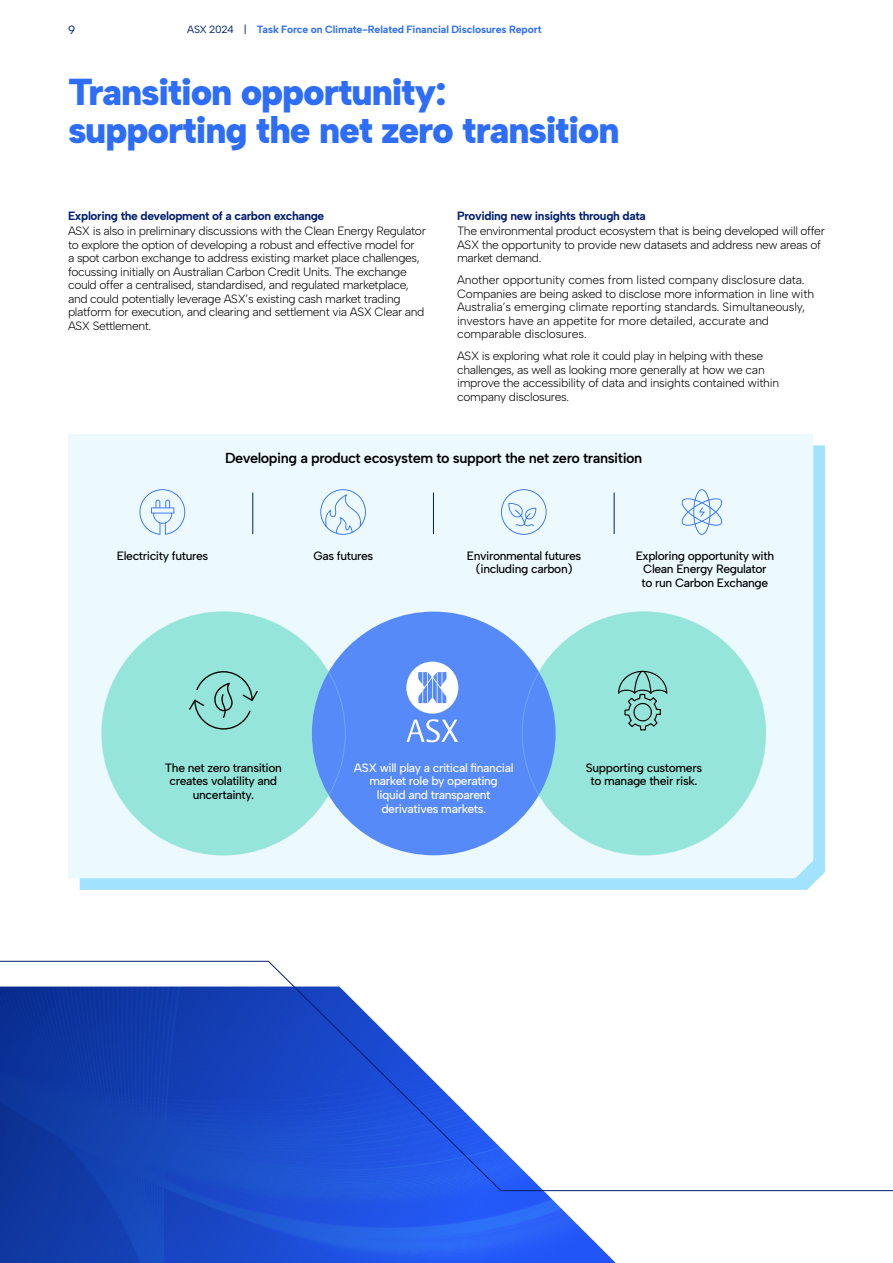
<style>
.page{position:relative;width:893px;height:1263px;background:#fff}
.page>*{position:absolute;margin:0;border:0;box-sizing:border-box;transform-origin:0 0}
.t1{font:900 37.5px/37.5px "Albert Sans";letter-spacing:-.03em;color:#2d6df8}
.t2{font:600 14.55px "Albert Sans";letter-spacing:-.03em;color:#000}
.t3{font:300 12px/13.5px "Albert Sans";letter-spacing:-.03em;color:#000}
.t4{font:300 12px/13.5px "Albert Sans";letter-spacing:-.01em;color:#000}
.t5{font:500 12px/13.6px "Albert Sans";letter-spacing:-.03em;color:#000;text-align:center}
.t6{font:500 12px/13.6px "Albert Sans";letter-spacing:-.03em;color:#fff;text-align:center}
.t7{font:700 12px "Albert Sans";letter-spacing:-.03em;color:#001e6e}
.t8{font:12px "Albert Sans";color:#001e6e}
.t9{font:700 10.5px "Albert Sans";letter-spacing:-.01em;color:#2d6df8}
.s1{font-weight:400;color:#001e6e}
</style>
<div class="page">
<img style="left:0;top:1191px;width:616px;height:72px">
<svg style="left:0;top:961px;width:893px;height:230px"></svg>
<svg style="left:80px;top:445px;width:745px;height:445px;background:#a5e4ff"></svg>
<div style="left:68px;top:434px;width:745px;height:444px;background:#ecf9ff"></div>
<div style="left:102px;top:612px;width:243px;height:243px;background:#96e5db;border-radius:50%"></div>
<div style="left:522px;top:612px;width:244px;height:243px;background:#96e5db;border-radius:50%"></div>
<div style="left:312px;top:612px;width:244px;height:243px;background:#578af9;border-radius:50%"></div>
<svg style="left:139px;top:489px;width:46px;height:46px;background:#d5e8fe"></svg>
<svg style="left:320px;top:489px;width:46px;height:46px;background:#d5e8fe"></svg>
<svg style="left:681px;top:489px;width:42px;height:46px;background:#d0e4fd"></svg>
<svg style="left:501px;top:489px;width:46px;height:46px;background:#d6e9fe"></svg>
<svg style="left:618px;top:670px;width:50px;height:60px"></svg>
<svg style="left:189px;top:671px;width:69px;height:58px"></svg>
<hr style="left:252px;top:492px;width:1px;height:42px;background:#001e6e">
<hr style="left:614px;top:492px;width:1px;height:42px;background:#001e6e">
<hr style="left:433px;top:492px;width:1px;height:42px;background:#001e6e">
<svg style="left:406px;top:662px;width:52px;height:80px"></svg>
<p class="t8" style="left:68px;top:22px;width:9px">9</p>
<p class="t9" style="left:187px;top:23px;width:356px"><span class="s1">ASX 2024 |</span> Task Force on Climate-Related Financial Disclosures Report</p>
<h1 class="t1" style="left:68px;top:73px;width:553px">Transition opportunity: supporting the net zero transition</h1>
<p class="t7" style="left:68px;top:208px;width:258px">Exploring the development of a carbon exchange</p>
<p class="t3" style="left:68px;top:224px;width:359px">ASX is also in preliminary discussions with the Clean Energy Regulator to explore the option of developing a robust and effective model for<br>a spot carbon exchange to address existing market place challenges, focussing initially on Australian Carbon Credit Units. The exchange could offer a centralised, standardised, and regulated marketplace, and could potentially leverage ASX’s existing cash market trading platform for execution, and clearing and settlement via ASX Clear and ASX Settlement.</p>
<p class="t7" style="left:457px;top:208px;width:190px">Providing new insights through data</p>
<p class="t3" style="left:457px;top:224px;width:369px">The environmental product ecosystem that is being developed will offer<br>ASX the opportunity to provide new datasets and address new areas of market demand.</p>
<p class="t4" style="left:457px;top:273px;width:359px">Another opportunity comes from listed company disclosure data.<br>Companies are being asked to disclose more information in line with Australia’s emerging climate reporting standards. Simultaneously, investors have an appetite for more detailed, accurate and comparable disclosures.</p>
<p class="t3" style="left:457px;top:349px;width:323px">ASX is exploring what role it could play in helping with these challenges, as well as looking more generally at how we can improve the accessibility of data and insights contained within company disclosures.</p>
<p class="t2" style="left:225px;top:449px;width:419px">Developing a product ecosystem to support the net zero transition</p>
<p class="t5" style="left:117px;top:549px;width:93px">Electricity futures</p>
<p class="t5" style="left:313px;top:549px;width:61px">Gas futures</p>
<p class="t5" style="left:467px;top:549px;width:116px">Environmental futures (including carbon)</p>
<p class="t5" style="left:636px;top:549px;width:140px">Exploring opportunity with<br>Clean Energy Regulator<br>to run Carbon Exchange</p>
<p class="t6" style="left:354px;top:761px;width:161px">ASX will play a critical financial market role by operating liquid and transparent derivatives markets.</p>
<p class="t5" style="left:165px;top:761px;width:119px">The net zero transition creates volatility and uncertainty.</p>
<p class="t5" style="left:586px;top:761px;width:118px">Supporting customers to manage their risk.</p>
</div>
